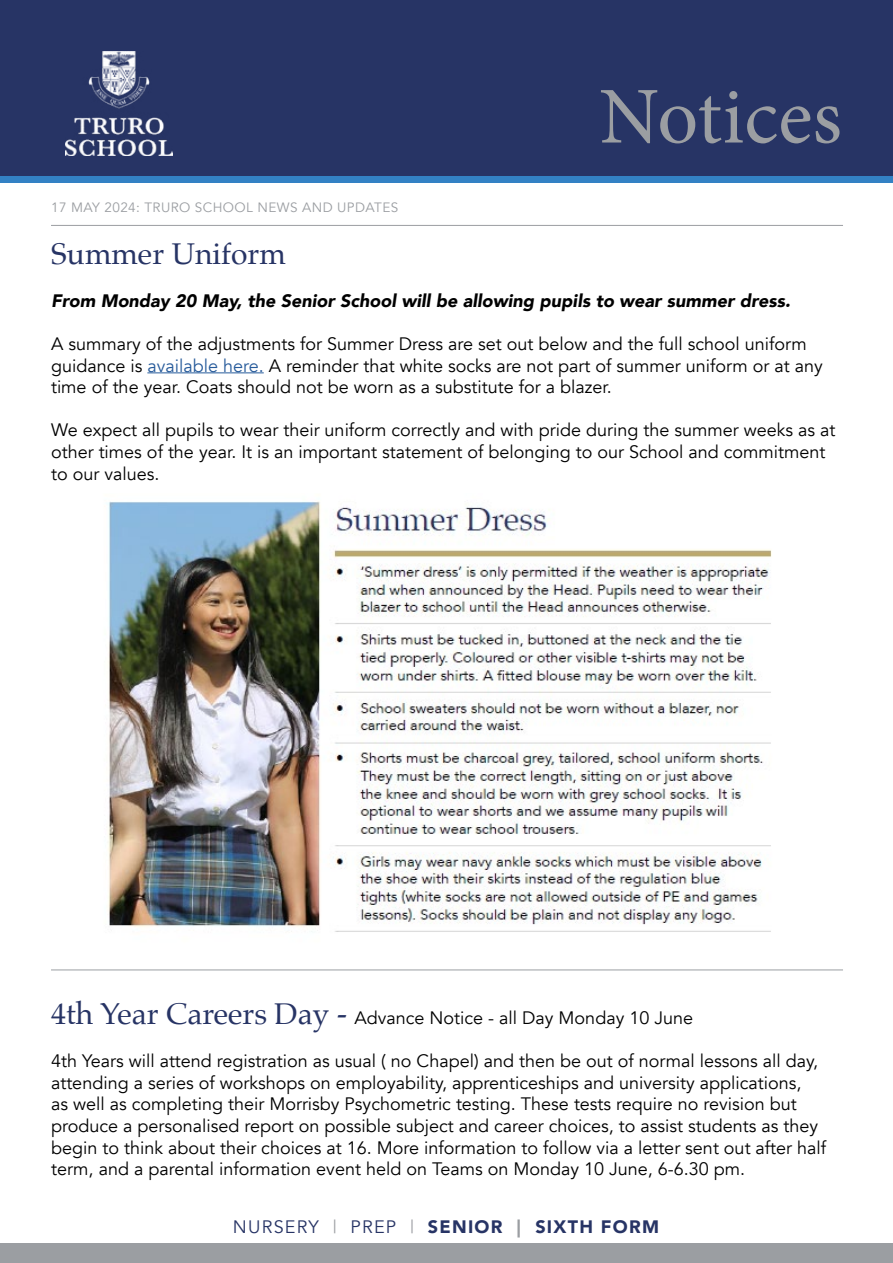
<style>
.page{position:relative;width:893px;height:1263px;background:#fff}
.page>*{position:absolute;margin:0;border:0;box-sizing:border-box;transform-origin:0 0}
.t1{font:80.55px "Minion Pro";color:#9b9ea2}
.t2{font:30px "Palatino";color:#273465}
.t3{font:18px/21.6px "Avenir";color:#000}
.t4{font:italic 900 18px "Avenir";color:#000}
.t5{font:900 18px "Avenir";letter-spacing:.07em;color:#273465}
.t6{font:13.5px "Avenir";letter-spacing:.03em;color:#9b9ea2}
.s1{color:#275b9b}
.s2{font-family:"Palatino";font-size:30px;color:#273465}
.s3{font-weight:400}
.s4{font-weight:400;color:#9b9ea2}
.s5{color:#9b9ea2}
</style>
<div class="page">
<div style="left:0;top:175px;width:893px;height:8px;background:#3381c4"></div>
<div style="left:0;top:0;width:893px;height:175px;background:#273465"></div>
<img style="left:66px;top:51px;width:106px;height:104px">
<hr style="left:51px;top:225px;width:792px;height:1px;background:#9b9ea2">
<hr style="left:147px;top:372px;width:117px;height:1px;background:#275b9b">
<img style="left:107px;top:501px;width:665px;height:431px">
<hr style="left:51px;top:969px;width:792px;height:1px;background:#9b9ea2">
<div style="left:0;top:1243px;width:893px;height:20px;background:#9b9ea2"></div>
<p class="t6" style="left:51px;top:199px;width:349px">17 MAY 2024: TRURO SCHOOL NEWS AND UPDATES</p>
<h2 class="t2" style="left:51px;top:229px;width:236px">Summer Uniform</h2>
<h1 class="t1" style="left:599px;top:63px;width:244px">Notices</h1>
<p class="t4" style="left:51px;top:286px;width:741px">From Monday 20 May, the Senior School will be allowing pupils to wear summer dress.</p>
<p class="t3" style="left:51px;top:333px;width:773px">A summary of the adjustments for Summer Dress are set out below and the full school uniform guidance is <span class="s1">available here.</span> A reminder that white socks are not part of summer uniform or at any time of the year. Coats should not be worn as a substitute for a blazer.</p>
<p class="t3" style="left:51px;top:420px;width:786px">We expect all pupils to wear their uniform correctly and with pride during the summer weeks as at other times of the year. It is an important statement of belonging to our School and commitment to our values.</p>
<p class="t3" style="left:51px;top:1007px;width:643px"><span class="s2">4th Year Careers Day -</span> Advance Notice - all Day Monday 10 June</p>
<p class="t3" style="left:51px;top:1050px;width:777px">4th Years will attend registration as usual ( no Chapel) and then be out of normal lessons all day, attending a series of workshops on employability, apprenticeships and university applications,<br>as well as completing their Morrisby Psychometric testing. These tests require no revision but produce a personalised report on possible subject and career choices, to assist students as they begin to think about their choices at 16. More information to follow via a letter sent out after half term, and a parental information event held on Teams on Monday 10 June, 6-6.30 pm.</p>
<p class="t5" style="left:233px;top:1211px;width:428px"><span class="s3">NURSERY</span> <span class="s4">|</span> <span class="s3">PREP</span> <span class="s4">|</span> SENIOR <span class="s5">|</span> SIXTH FORM</p>
</div>
